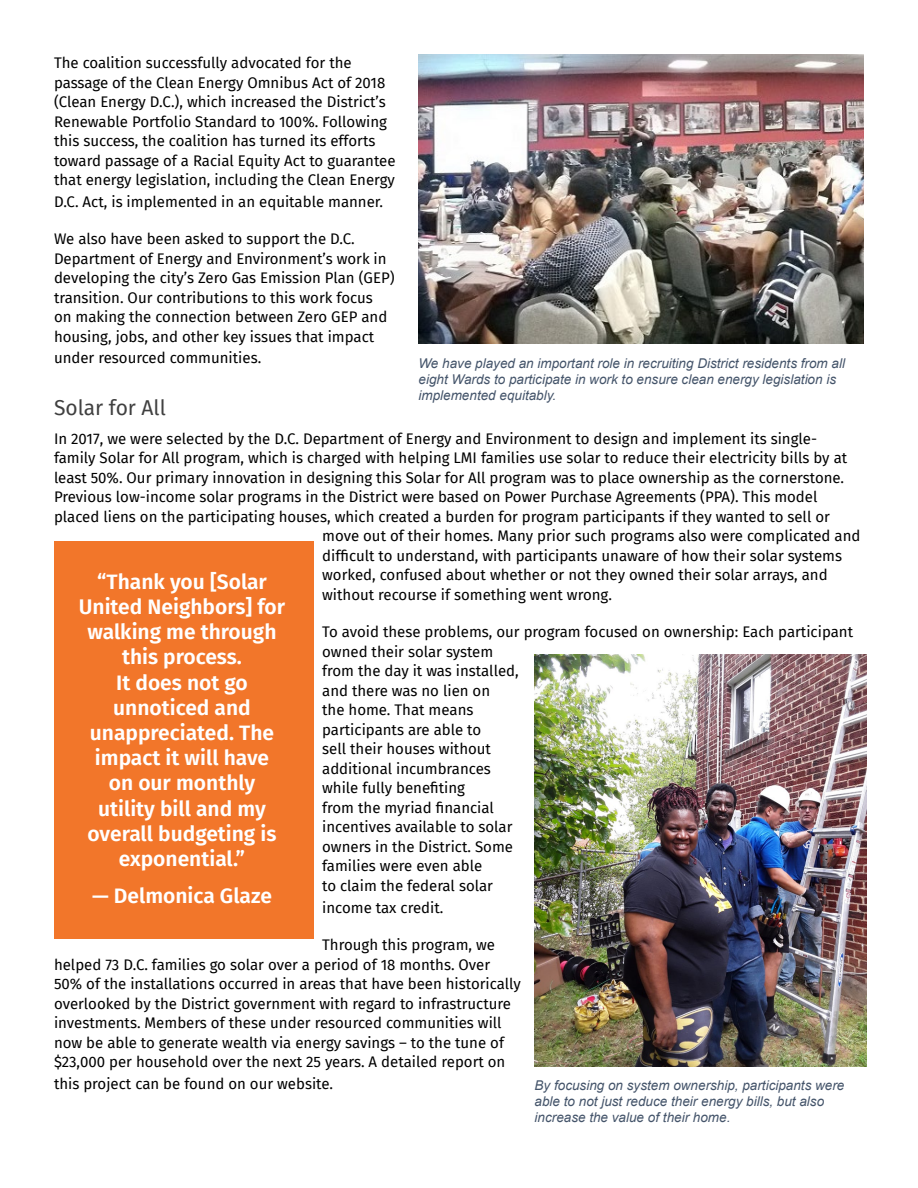
<style>
.page{position:relative;width:918px;height:1188px;background:#fff}
.page>*{position:absolute;margin:0;border:0;box-sizing:border-box;transform-origin:0 0}
.Pull_quote{font:600 21px/25.2px "Fira Sans";color:#fff;text-align:center}
.Gray_heading{font:21px "Fira Sans";color:#404040}
.body_oddy_oddy{font:15px/19.5px "Fira Sans";color:#000}
.t1{font:italic 13.5px/16.2px "Arial";color:#44546a}
</style>
<div class="page">
<img style="left:418px;top:54px;width:446px;height:290px">
<img style="left:535px;top:655px;width:332px;height:412px">
<div style="left:54px;top:541px;width:259px;height:397px;background:#f2762a"></div>
<p class="body_oddy_oddy" style="left:54px;top:53px;width:343px">The coalition successfully advocated for the passage of the Clean Energy Omnibus Act of 2018 (Clean Energy D.C.), which increased the District’s Renewable Portfolio Standard to 100%. Following this success, the coalition has turned its efforts toward passage of a Racial Equity Act to guarantee that energy legislation, including the Clean Energy</p>
<p class="body_oddy_oddy" style="left:54px;top:191px;width:331px">D.C. Act, is implemented in an equitable manner.</p>
<p class="body_oddy_oddy" style="left:54px;top:229px;width:342px">We also have been asked to support the D.C.<br>Department of Energy and Environment’s work in developing the city’s Zero Gas Emission Plan (GEP) transition. Our contributions to this work focus<br>on making the connection between Zero GEP and housing, jobs, and other key issues that impact</p>
<p class="body_oddy_oddy" style="left:54px;top:348px;width:209px">under resourced communities.</p>
<p class="Gray_heading" style="left:54px;top:392px;width:113px">Solar for All</p>
<p class="body_oddy_oddy" style="left:54px;top:429px;width:765px">In 2017, we were selected by the D.C. Department of Energy and Environment to design and implement its single-</p>
<p class="body_oddy_oddy" style="left:54px;top:448px;width:795px">family Solar for All program, which is charged with helping LMI families use solar to reduce their electricity bills by at</p>
<p class="body_oddy_oddy" style="left:54px;top:468px;width:792px">least 50%. Our primary innovation in designing this Solar for All program was to place ownership as the cornerstone.</p>
<p class="body_oddy_oddy" style="left:54px;top:487px;width:765px">Previous low-income solar programs in the District were based on Power Purchase Agreements (PPA). This model</p>
<p class="body_oddy_oddy" style="left:54px;top:507px;width:777px">placed liens on the participating houses, which created a burden for program participants if they wanted to sell or</p>
<p class="body_oddy_oddy" style="left:322px;top:526px;width:540px">move out of their homes. Many prior such programs also were complicated and</p>
<p class="body_oddy_oddy" style="left:322px;top:546px;width:521px">difficult to understand, with participants unaware of how their solar systems</p>
<p class="body_oddy_oddy" style="left:322px;top:565px;width:507px">worked, confused about whether or not they owned their solar arrays, and</p>
<p class="body_oddy_oddy" style="left:322px;top:585px;width:291px">without recourse if something went wrong.</p>
<p class="body_oddy_oddy" style="left:322px;top:622px;width:532px">To avoid these problems, our program focused on ownership: Each participant owned their solar system<br>from the day it was installed,<br>and there was no lien on<br>the home. That means<br>participants are able to<br>sell their houses without<br>additional incumbrances<br>while fully benefiting<br>from the myriad financial<br>incentives available to solar<br>owners in the District. Some<br>families were even able<br>to claim the federal solar</p>
<p class="body_oddy_oddy" style="left:322px;top:897px;width:123px">income tax credit.</p>
<p class="body_oddy_oddy" style="left:54px;top:935px;width:468px;text-indent:268px">Through this program, we helped 73 D.C. families go solar over a period of 18 months. Over 50% of the installations occurred in areas that have been historically overlooked by the District government with regard to infrastructure investments. Members of these under resourced communities will now be able to generate wealth via energy savings – to the tune of $23,000 per household over the next 25 years. A detailed report on</p>
<p class="body_oddy_oddy" style="left:54px;top:1073px;width:281px">this project can be found on our website.</p>
<p class="t1" style="left:418px;top:355px;width:428px">We have played an important role in recruiting District residents from all eight Wards to participate in work to ensure clean energy legislation is implemented equitably.</p>
<p class="Pull_quote" style="left:79px;top:568px;width:208px">“Thank you [Solar<br>United Neighbors] for walking me through this process.<br>It does not go unnoticed and unappreciated. The impact it will have<br>on our monthly utility bill and my overall budgeting is exponential.”</p>
<p class="Pull_quote" style="left:92px;top:882px;width:181px">— Delmonica Glaze</p>
<p class="t1" style="left:535px;top:1077px;width:311px">By focusing on system ownership, participants were able to not just reduce their energy bills, but also increase the value of their home.</p>
</div>
